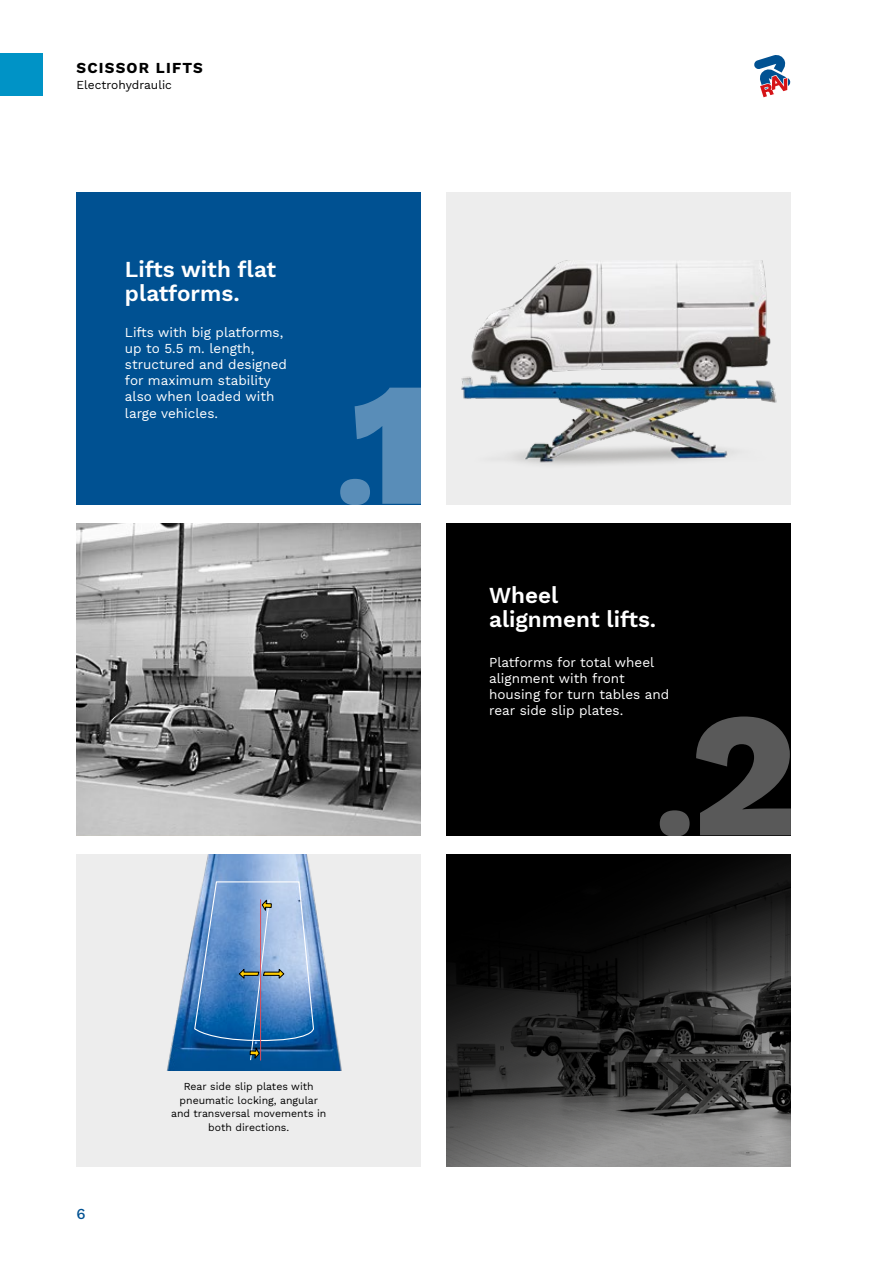
<style>
.page{position:relative;width:893px;height:1263px;background:#fff}
.page>*{position:absolute;margin:0;border:0;box-sizing:border-box;transform-origin:0 0}
.t1{font:600 22.5px/24px "Work Sans";color:#fff}
.t2{font:700 15px "Work Sans";letter-spacing:.08em;color:#000}
.t3{font:500 15px "Work Sans";color:#005192}
.t4{font:13.5px/16.2px "Work Sans";color:#fff}
.t5{font:12px "Work Sans";color:#000}
.t6{font:10.5px/13.5px "Work Sans";color:#000;text-align:center}
</style>
<div class="page">
<div style="left:446px;top:192px;width:345px;height:312px;background:#ededed"></div>
<div style="left:446px;top:523px;width:345px;height:312px;background:#000"></div>
<div style="left:77px;top:192px;width:344px;height:312px;background:#005192"></div>
<div style="left:77px;top:855px;width:344px;height:312px;background:#ededed"></div>
<img style="left:166px;top:855px;width:176px;height:216px">
<svg style="left:194px;top:881px;width:121px;height:180px"></svg>
<svg style="left:77px;top:523px;width:344px;height:311px"></svg>
<svg style="left:446px;top:855px;width:345px;height:312px"></svg>
<svg style="left:340px;top:388px;width:81px;height:117px"></svg>
<svg style="left:696px;top:716px;width:95px;height:119px"></svg>
<svg style="left:660px;top:810px;width:30px;height:26px"></svg>
<img style="left:461px;top:260px;width:316px;height:205px">
<svg style="left:754px;top:55px;width:37px;height:43px"></svg>
<div style="left:0;top:53px;width:43px;height:43px;background:#0093c6"></div>
<p class="t2" style="left:77px;top:56px;width:128px">SCISSOR LIFTS</p>
<p class="t5" style="left:77px;top:76px;width:97px">Electrohydraulic</p>
<h1 class="t1" style="left:125px;top:256px;width:153px">Lifts with flat platforms.</h1>
<p class="t4" style="left:125px;top:323px;width:164px">Lifts with big platforms, up to 5.5 m. length, structured and designed for maximum stability also when loaded with large vehicles.</p>
<p class="t3" style="left:77px;top:1203px;width:11px">6</p>
<p class="t6" style="left:171px;top:1079px;width:157px">Rear side slip plates with pneumatic locking, angular and transversal movements in both directions.</p>
<h1 class="t1" style="left:489px;top:582px;width:169px">Wheel alignment lifts.</h1>
<p class="t4" style="left:489px;top:654px;width:182px">Platforms for total wheel alignment with front housing for turn tables and rear side slip plates.</p>
</div>
